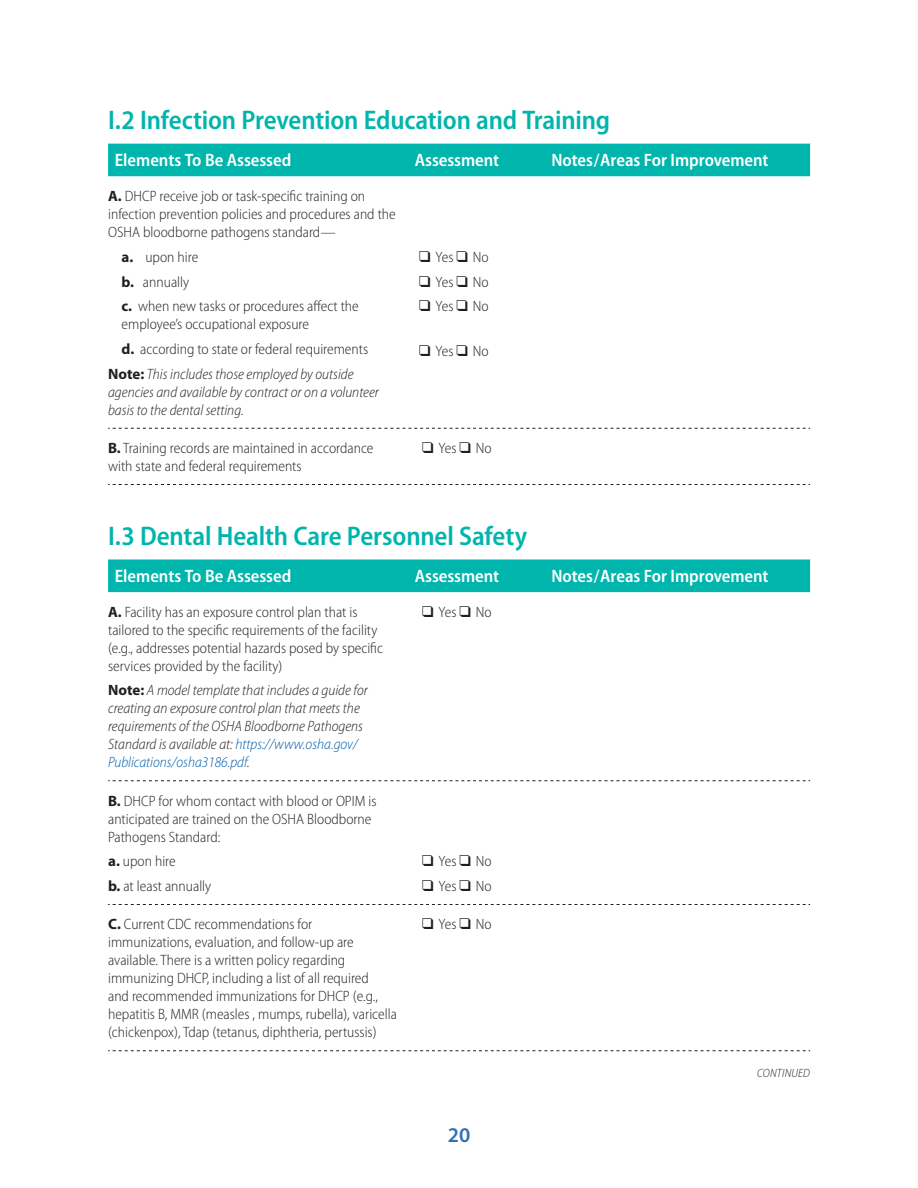
<style>
.page{position:relative;width:918px;height:1188px;background:#fff}
.page>*{position:absolute;margin:0;border:0;box-sizing:border-box;transform-origin:0 0}
.TH_Table__Column_Hea{font:600 semi-condensed 27px "Myriad Pro";letter-spacing:-.005em;color:#00b5ac}
.t1{font:600 21px "Myriad Pro";color:#2f71b7}
.TH_Table__Column_Hea-2{font:600 semi-condensed 18px "Myriad Pro";letter-spacing:-.005em;color:#fff}
.TD_Table__Data_FL_NE{font:300 semi-condensed 15px/18px "Myriad Pro";color:#231f20}
.TD_Table__Data_FL_NE-2{font:italic 300 semi-condensed 15px/18px "Myriad Pro";color:#231f20}
.TD_Table__Data_FL{font:300 semi-condensed 15px "Myriad Pro";color:#231f20}
.t2{font:italic 300 semi-condensed 12px "Myriad Pro";letter-spacing:.02em;color:#231f20}
.s1{font-weight:700;font-stretch:normal}
.s2{font-weight:700;font-style:normal;font-stretch:normal}
.s3{font-family:"Arial Unicode MS";font-weight:400;font-stretch:normal}
.s4{color:#015dab}
</style>
<div class="page">
<div style="left:108px;top:144px;width:702px;height:32px;background:#00b5ac"></div>
<svg style="left:108px;top:428px;width:702px;height:1px"></svg>
<svg style="left:108px;top:484px;width:702px;height:1px"></svg>
<div style="left:108px;top:560px;width:702px;height:32px;background:#00b5ac"></div>
<svg style="left:108px;top:780px;width:702px;height:1px"></svg>
<svg style="left:108px;top:1050px;width:702px;height:1px"></svg>
<svg style="left:108px;top:904px;width:702px;height:1px"></svg>
<p class="TH_Table__Column_Hea" style="left:108px;top:105px;width:504px">I.2 Infection Prevention Education and Training</p>
<p class="TH_Table__Column_Hea-2" style="left:115px;top:150px;width:178px">Elements To Be Assessed</p>
<p class="TH_Table__Column_Hea-2" style="left:415px;top:150px;width:86px">Assessment</p>
<p class="TH_Table__Column_Hea-2" style="left:551px;top:150px;width:219px">Notes/Areas For Improvement</p>
<p class="TD_Table__Data_FL_NE" style="left:108px;top:187px;width:289px"><span class="s1">A.</span> DHCP receive job or task-specific training on infection prevention policies and procedures and the<br>OSHA bloodborne pathogens standard—</p>
<p class="TD_Table__Data_FL_NE" style="left:122px;top:248px;width:78px"><span class="s1">a.</span> upon hire</p>
<p class="TD_Table__Data_FL_NE" style="left:122px;top:273px;width:69px"><span class="s1">b.</span> annually</p>
<p class="TD_Table__Data_FL_NE" style="left:122px;top:298px;width:239px"><span class="s1">c.</span> when new tasks or procedures affect the employee’s occupational exposure</p>
<p class="TD_Table__Data_FL_NE" style="left:122px;top:340px;width:248px"><span class="s1">d.</span> according to state or federal requirements</p>
<p class="TD_Table__Data_FL_NE-2" style="left:108px;top:365px;width:272px"><span class="s2">Note:</span> This includes those employed by outside agencies and available by contract or on a volunteer basis to the dental setting.</p>
<p class="TD_Table__Data_FL" style="left:419px;top:249px;width:71px"><span class="s3">❑</span> Yes <span class="s3">❑</span> No</p>
<p class="TD_Table__Data_FL" style="left:419px;top:273px;width:71px"><span class="s3">❑</span> Yes <span class="s3">❑</span> No</p>
<p class="TD_Table__Data_FL" style="left:419px;top:298px;width:71px"><span class="s3">❑</span> Yes <span class="s3">❑</span> No</p>
<p class="TD_Table__Data_FL" style="left:419px;top:343px;width:71px"><span class="s3">❑</span> Yes <span class="s3">❑</span> No</p>
<p class="TD_Table__Data_FL_NE" style="left:108px;top:439px;width:267px"><span class="s1">B.</span> Training records are maintained in accordance with state and federal requirements</p>
<p class="TD_Table__Data_FL" style="left:422px;top:440px;width:71px"><span class="s3">❑</span> Yes <span class="s3">❑</span> No</p>
<p class="TH_Table__Column_Hea" style="left:108px;top:521px;width:421px">I.3 Dental Health Care Personnel Safety</p>
<p class="TH_Table__Column_Hea-2" style="left:115px;top:566px;width:178px">Elements To Be Assessed</p>
<p class="TH_Table__Column_Hea-2" style="left:415px;top:566px;width:86px">Assessment</p>
<p class="TH_Table__Column_Hea-2" style="left:551px;top:566px;width:219px">Notes/Areas For Improvement</p>
<p class="TD_Table__Data_FL_NE" style="left:108px;top:603px;width:276px"><span class="s1">A.</span> Facility has an exposure control plan that is tailored to the specific requirements of the facility (e.g., addresses potential hazards posed by specific services provided by the facility)</p>
<p class="TD_Table__Data_FL_NE-2" style="left:108px;top:682px;width:261px"><span class="s2">Note:</span> A model template that includes a guide for creating an exposure control plan that meets the requirements of the OSHA Bloodborne Pathogens Standard is available at: <span class="s4">https://www.osha.gov/ Publications/osha3186.pdf</span>.</p>
<p class="TD_Table__Data_FL" style="left:422px;top:603px;width:71px"><span class="s3">❑</span> Yes <span class="s3">❑</span> No</p>
<p class="TD_Table__Data_FL_NE" style="left:108px;top:792px;width:270px"><span class="s1">B.</span> DHCP for whom contact with blood or OPIM is anticipated are trained on the OSHA Bloodborne<br>Pathogens Standard:</p>
<p class="TD_Table__Data_FL_NE" style="left:108px;top:853px;width:69px"><span class="s1">a.</span> upon hire</p>
<p class="TD_Table__Data_FL_NE" style="left:108px;top:877px;width:105px"><span class="s1">b.</span> at least annually</p>
<p class="TD_Table__Data_FL" style="left:422px;top:853px;width:71px"><span class="s3">❑</span> Yes <span class="s3">❑</span> No</p>
<p class="TD_Table__Data_FL" style="left:422px;top:878px;width:71px"><span class="s3">❑</span> Yes <span class="s3">❑</span> No</p>
<p class="TD_Table__Data_FL_NE" style="left:108px;top:916px;width:290px"><span class="s1">C.</span> Current CDC recommendations for immunizations, evaluation, and follow-up are available. There is a written policy regarding immunizing DHCP, including a list of all required<br>and recommended immunizations for DHCP (e.g., hepatitis B, MMR (measles , mumps, rubella), varicella (chickenpox), Tdap (tetanus, diphtheria, pertussis)</p>
<p class="TD_Table__Data_FL" style="left:422px;top:916px;width:71px"><span class="s3">❑</span> Yes <span class="s3">❑</span> No</p>
<h2 class="t1" style="left:448px;top:1123px;width:24px">20</h2>
<p class="t2" style="left:757px;top:1067px;width:54px">CONTINUED</p>
</div>
